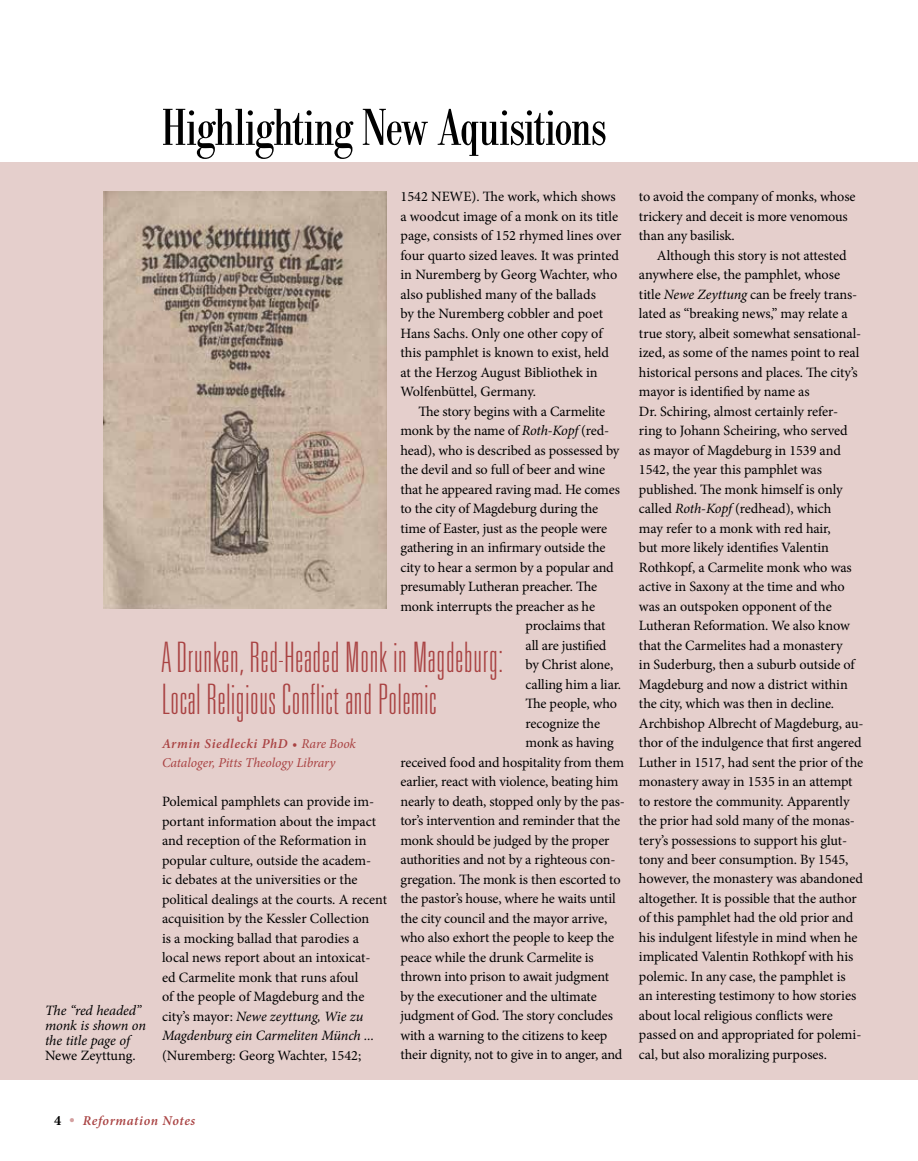
<style>
.page{position:relative;width:918px;height:1161px;background:#fff}
.page>*{position:absolute;margin:0;border:0;box-sizing:border-box;transform-origin:0 0}
.t1{font:condensed 51px "Bodoni BE";letter-spacing:-.005em;color:#000}
.t2{font:100 ultra-condensed 42px/42px "Univers LT";letter-spacing:.02em;color:#a94242}
.t3{font:14.25px/19.5px "Minion Pro";letter-spacing:-.01em;color:#000}
.t4{font:italic 14.25px/15px "Minion Pro";letter-spacing:-.005em;color:#000}
.t5{font:italic 13.5px/19.5px "Minion Pro";letter-spacing:-.005em;color:#a94242}
.t6{font:italic 600 13.5px "Minion Pro";letter-spacing:.045em;color:#a94242}
.s1{font-style:italic}
.s2{font-weight:600}
.s3{font-weight:700;font-style:normal;font-size:14.25px;color:#000}
.s4{font-family:"Univers LT";font-weight:400;font-style:normal;font-stretch:condensed;color:#d4a0a0}
</style>
<div class="page">
<div style="left:0;top:162px;width:918px;height:918px;background:#e5cfcc"></div>
<img style="left:103px;top:192px;width:284px;height:417px">
<p class="t4" style="left:45px;top:1003px;width:103px">The “red headed” monk is shown on the title page of</p>
<p class="t3" style="left:45px;top:1045px;width:92px">Newe Zeyttung.</p>
<h1 class="t1" style="left:162px;top:99px;width:446px">Highlighting New Aquisitions</h1>
<p class="t3" style="left:400px;top:187px;width:222px">1542 NEWE). The work, which shows a woodcut image of a monk on its title page, consists of 152 rhymed lines over four quarto sized leaves. It was printed in Nuremberg by Georg Wachter, who also published many of the ballads<br>by the Nuremberg cobbler and poet Hans Sachs. Only one other copy of this pamphlet is known to exist, held at the Herzog August Bibliothek in Wolfenbüttel, Germany.</p>
<p class="t3" style="left:418px;top:402px;width:188px">The story begins with a Carmelite</p>
<p class="t3" style="left:400px;top:421px;width:210px">monk by the name of <span class="s1">Roth-Kopf</span> (red-</p>
<p class="t3" style="left:400px;top:441px;width:221px">head), who is described as possessed by</p>
<p class="t3" style="left:400px;top:460px;width:206px">the devil and so full of beer and wine</p>
<p class="t3" style="left:400px;top:480px;width:221px">that he appeared raving mad. He comes</p>
<p class="t3" style="left:400px;top:499px;width:199px">to the city of Magdeburg during the</p>
<p class="t3" style="left:400px;top:519px;width:208px">time of Easter, just as the people were</p>
<p class="t3" style="left:400px;top:538px;width:207px">gathering in an infirmary outside the</p>
<p class="t3" style="left:400px;top:558px;width:215px">city to hear a sermon by a popular and</p>
<p class="t3" style="left:400px;top:577px;width:198px">presumably Lutheran preacher. The</p>
<p class="t3" style="left:400px;top:597px;width:196px">monk interrupts the preacher as he</p>
<p class="t3" style="left:526px;top:616px;width:81px">proclaims that</p>
<p class="t3" style="left:526px;top:636px;width:82px">all are justified</p>
<p class="t3" style="left:526px;top:655px;width:89px">by Christ alone,</p>
<p class="t3" style="left:526px;top:675px;width:97px">calling him a liar.</p>
<p class="t3" style="left:526px;top:694px;width:93px">The people, who</p>
<p class="t3" style="left:526px;top:714px;width:76px">recognize the</p>
<p class="t3" style="left:526px;top:733px;width:90px">monk as having</p>
<p class="t3" style="left:400px;top:753px;width:225px">received food and hospitality from them</p>
<p class="t3" style="left:400px;top:772px;width:220px">earlier, react with violence, beating him</p>
<p class="t3" style="left:400px;top:792px;width:226px">nearly to death, stopped only by the pas-</p>
<p class="t3" style="left:400px;top:811px;width:221px">tor’s intervention and reminder that the</p>
<p class="t3" style="left:400px;top:831px;width:211px">monk should be judged by the proper</p>
<p class="t3" style="left:400px;top:850px;width:216px">authorities and not by a righteous con-</p>
<p class="t3" style="left:400px;top:870px;width:222px">gregation. The monk is then escorted to</p>
<p class="t3" style="left:400px;top:889px;width:217px">the pastor’s house, where he waits until</p>
<p class="t3" style="left:400px;top:909px;width:208px">the city council and the mayor arrive,</p>
<p class="t3" style="left:400px;top:928px;width:215px">who also exhort the people to keep the</p>
<p class="t3" style="left:400px;top:948px;width:195px">peace while the drunk Carmelite is</p>
<p class="t3" style="left:400px;top:967px;width:210px">thrown into prison to await judgment</p>
<p class="t3" style="left:400px;top:986px;width:198px">by the executioner and the ultimate</p>
<p class="t3" style="left:400px;top:1006px;width:214px">judgment of God. The story concludes</p>
<p class="t3" style="left:400px;top:1025px;width:208px">with a warning to the citizens to keep</p>
<p class="t3" style="left:400px;top:1045px;width:224px">their dignity, not to give in to anger, and</p>
<h2 class="t2" style="left:162px;top:636px;width:343px">A Drunken, Red-Headed Monk in Magdeburg:<br>Local Religious Conflict and Polemic</h2>
<p class="t5" style="left:162px;top:734px;width:195px"><span class="s2">Armin Siedlecki PhD •</span> Rare Book<br>Cataloger, Pitts Theology Library</p>
<p class="t3" style="left:162px;top:792px;width:227px">Polemical pamphlets can provide im&shy;portant information about the impact and reception of the Reformation in popular culture, outside the academ-<br>ic debates at the universities or the political dealings at the courts. A recent acquisition by the Kessler Collection<br>is a mocking ballad that parodies a local news report about an intoxicat&shy;ed Carmelite monk that runs afoul<br>of the people of Magdeburg and the city’s mayor: <span class="s1">Newe zeyttung, Wie zu Magdenburg ein Carmeliten Münch ...</span></p>
<p class="t3" style="left:162px;top:1045px;width:201px">(Nuremberg: Georg Wachter, 1542;</p>
<p class="t3" style="left:639px;top:187px;width:218px">to avoid the company of monks, whose trickery and deceit is more venomous than any basilisk.</p>
<p class="t3" style="left:639px;top:245px;width:226px;text-indent:18px">Although this story is not attested anywhere else, the pamphlet, whose title <span class="s1">Newe Zeyttung</span> can be freely trans&shy;lated as “breaking news,” may relate a true story, albeit somewhat sensational&shy;ized, as some of the names point to real historical persons and places. The city’s mayor is identified by name as<br>Dr. Schiring, almost certainly refer&shy;ring to Johann Scheiring, who served<br>as mayor of Magdeburg in 1539 and 1542, the year this pamphlet was published. The monk himself is only called <span class="s1">Roth-Kopf</span> (redhead), which<br>may refer to a monk with red hair,<br>but more likely identifies Valentin Rothkopf, a Carmelite monk who was active in Saxony at the time and who was an outspoken opponent of the Lutheran Reformation. We also know that the Carmelites had a monastery<br>in Suderburg, then a suburb outside of Magdeburg and now a district within the city, which was then in decline.<br>Archbishop Albrecht of Magdeburg, au&shy;thor of the indulgence that first angered Luther in 1517, had sent the prior of the monastery away in 1535 in an attempt to restore the community. Apparently the prior had sold many of the monas&shy;tery’s possessions to support his glut&shy;tony and beer consumption. By 1545, however, the monastery was abandoned altogether. It is possible that the author of this pamphlet had the old prior and his indulgent lifestyle in mind when he implicated Valentin Rothkopf with his polemic. In any case, the pamphlet is<br>an interesting testimony to how stories about local religious conflicts were passed on and appropriated for polemi&shy;cal, but also moralizing purposes.</p>
<p class="t6" style="left:54px;top:1111px;width:143px"><span class="s3">4</span> <span class="s4">•</span> Reformation Notes</p>
</div>
